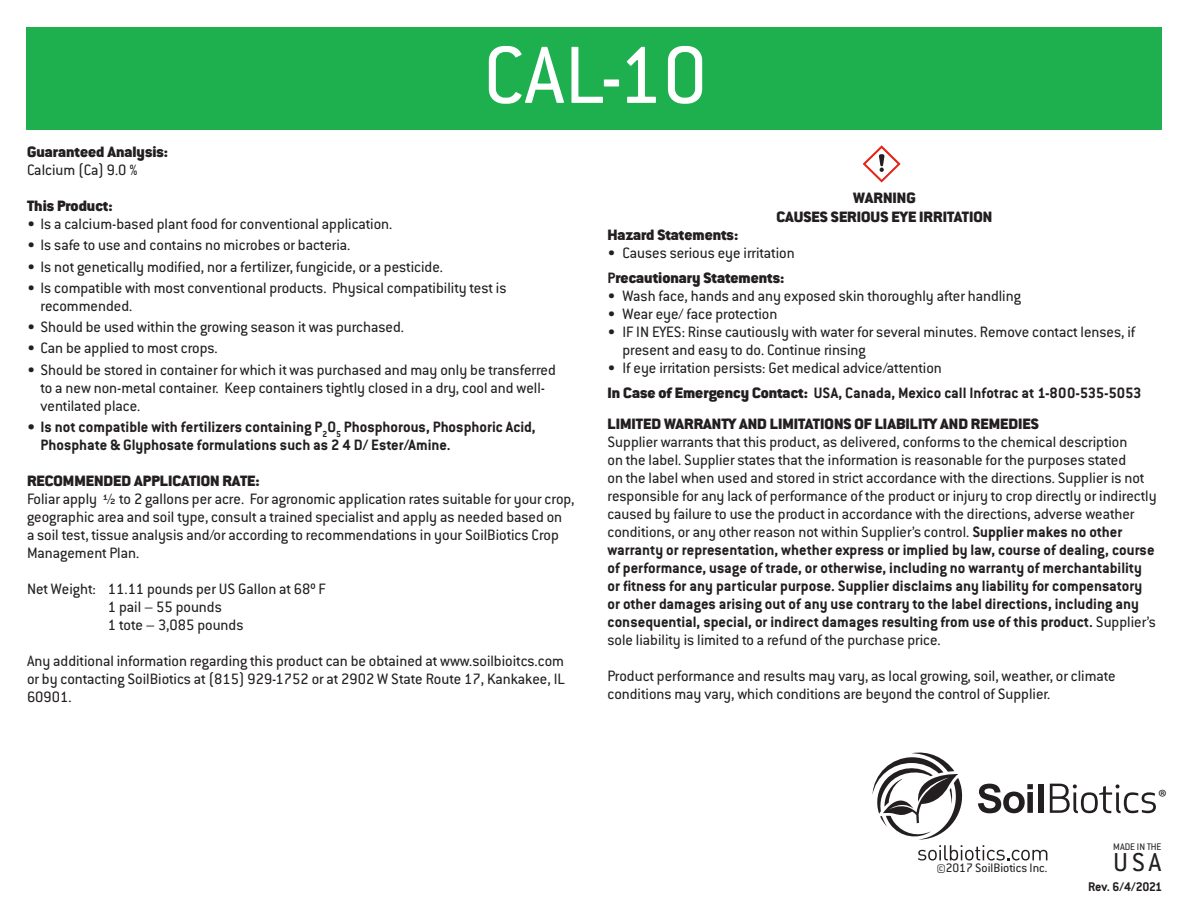
<style>
.page{position:relative;width:1188px;height:918px;background:#fff}
.page>*{position:absolute;margin:0;border:0;box-sizing:border-box;transform-origin:0 0}
.t1{font:88.95px "Conduit ITC Std";color:#fff}
.t2{font:28.5px "Conduit ITC Std";color:#231f20}
.t3{font:20.85px "Myriad Pro";color:#231f20}
.t4{font:16.5px/18px "Conduit ITC Std";color:#231f20}
.t5{font:900 16.5px/18px "Conduit ITC Std";color:#231f20}
.t6{font:700 16.5px/18px "Conduit ITC Std";color:#231f20}
.t7{font:700 13.8px "Conduit ITC Std";letter-spacing:-.02em;color:#231f20}
.t8{font:13.5px "Conduit ITC Std";color:#231f20}
.t9{font:10.5px "Conduit ITC Std";color:#231f20}
.s1{font-weight:400}
.s2{font-weight:700}
.s3{font-weight:900}
</style>
<div class="page">
<div style="left:26px;top:27px;width:1136px;height:102px;background:#1eaf4f"></div>
<svg style="left:872px;top:752px;width:284px;height:109px"></svg>
<svg style="left:863px;top:145px;width:38px;height:38px"></svg>
<p class="t1" style="left:483px;top:21px;width:225px">CAL-10</p>
<p class="t5" style="left:27px;top:143px;width:143px">Guaranteed Analysis:<br><span class="s1">Calcium (Ca) 9.0 %</span></p>
<p class="t5" style="left:27px;top:197px;width:87px">This Product:</p>
<p class="t4" style="left:27px;top:215px;width:367px">• Is a calcium-based plant food for conventional application.</p>
<p class="t4" style="left:27px;top:236px;width:325px">• Is safe to use and contains no microbes or bacteria.</p>
<p class="t4" style="left:27px;top:257px;width:418px">• Is not genetically modified, nor a fertilizer, fungicide, or a pesticide.</p>
<p class="t4" style="left:40px;top:278px;width:467px;text-indent:-14px">• Is compatible with most conventional products. Physical compatibility test is recommended.</p>
<p class="t4" style="left:27px;top:318px;width:379px">• Should be used within the growing season it was purchased.</p>
<p class="t4" style="left:27px;top:339px;width:192px">• Can be applied to most crops.</p>
<p class="t4" style="left:40px;top:360px;width:517px;text-indent:-14px">• Should be stored in container for which it was purchased and may only be transferred to a new non-metal container. Keep containers tightly closed in a dry, cool and well&shy;ventilated place.</p>
<p class="t6" style="left:40px;top:417px;width:497px;text-indent:-14px">• Is not compatible with fertilizers containing P<sub>2</sub>O<sub>5</sub> Phosphorous, Phosphoric Acid,<br>Phosphate &amp; Glyphosate formulations such as 2 4 D/ Ester/Amine.</p>
<p class="t5" style="left:27px;top:472px;width:234px">RECOMMENDED APPLICATION RATE:</p>
<p class="t4" style="left:27px;top:489px;width:549px">Foliar apply ½ to 2 gallons per acre. For agronomic application rates suitable for your crop, geographic area and soil type, consult a trained specialist and apply as needed based on<br>a soil test, tissue analysis and/or according to recommendations in your SoilBiotics Crop Management Plan.</p>
<p class="t4" style="left:27px;top:579px;width:300px">Net Weight: 11.11 pounds per US Gallon at 68º F</p>
<p class="t4" style="left:108px;top:597px;width:115px">1 pail – 55 pounds</p>
<p class="t4" style="left:108px;top:615px;width:137px">1 tote – 3,085 pounds</p>
<p class="t4" style="left:27px;top:651px;width:539px;text-align:justify">Any additional information regarding this product can be obtained at www.soilbioitcs.com or by contacting SoilBiotics at (815) 929-1752 or at 2902 W State Route 17, Kankakee, IL 60901.</p>
<p class="t5" style="left:777px;top:188px;width:217px;line-height:19.8px;text-align:center">WARNING<br>CAUSES SERIOUS EYE IRRITATION</p>
<p class="t5" style="left:608px;top:226px;width:132px">Hazard Statements:</p>
<p class="t4" style="left:608px;top:244px;width:189px">• Causes serious eye irritation</p>
<p class="t5" style="left:608px;top:269px;width:178px"><span class="s2">P</span>recautionary Statements:</p>
<p class="t4" style="left:608px;top:286px;width:415px">• Wash face, hands and any exposed skin thoroughly after handling</p>
<p class="t4" style="left:608px;top:304px;width:171px">• Wear eye/ face protection</p>
<p class="t4" style="left:622px;top:322px;width:514px;text-indent:-15px">• IF IN EYES: Rinse cautiously with water for several minutes. Remove contact lenses, if present and easy to do. Continue rinsing</p>
<p class="t4" style="left:608px;top:358px;width:336px">• If eye irritation persists: Get medical advice/attention</p>
<p class="t6" style="left:608px;top:383px;width:536px"><span class="s3">In Case of Emergency Contact:</span> USA, Canada, Mexico call Infotrac at 1-800-535-5053</p>
<p class="t5" style="left:608px;top:415px;width:433px">LIMITED WARRANTY AND LIMITATIONS OF LIABILITY AND REMEDIES</p>
<p class="t4" style="left:608px;top:433px;width:551px">Supplier warrants that this product, as delivered, conforms to the chemical description<br>on the label. Supplier states that the information is reasonable for the purposes stated<br>on the label when used and stored in strict accordance with the directions. Supplier is not responsible for any lack of performance of the product or injury to crop directly or indirectly caused by failure to use the product in accordance with the directions, adverse weather conditions, or any other reason not within Supplier’s control. <span class="s2">Supplier makes no other warranty or representation, whether express or implied by law, course of dealing, course of performance, usage of trade, or otherwise, including no warranty of merchantability or fitness for any particular purpose. Supplier disclaims any liability for compensatory or other damages arising out of any use contrary to the label directions, including any consequential, special, or indirect damages resulting from use of this product.</span> Supplier’s sole liability is limited to a refund of the purchase price.</p>
<p class="t4" style="left:608px;top:667px;width:510px">Product performance and results may vary, as local growing, soil, weather, or climate conditions may vary, which conditions are beyond the control of Supplier.</p>
<p class="t8" style="left:936px;top:860px;width:113px">©2017 SoilBiotics Inc.</p>
<p class="t3" style="left:1158px;top:784px;width:10px">®</p>
<p class="t9" style="left:1113px;top:840px;width:50px">MADE IN THE</p>
<p class="t2" style="left:1113px;top:845px;width:50px">USA</p>
<p class="t7" style="left:1088px;top:879px;width:76px">Rev. 6/4/2021</p>
</div>
